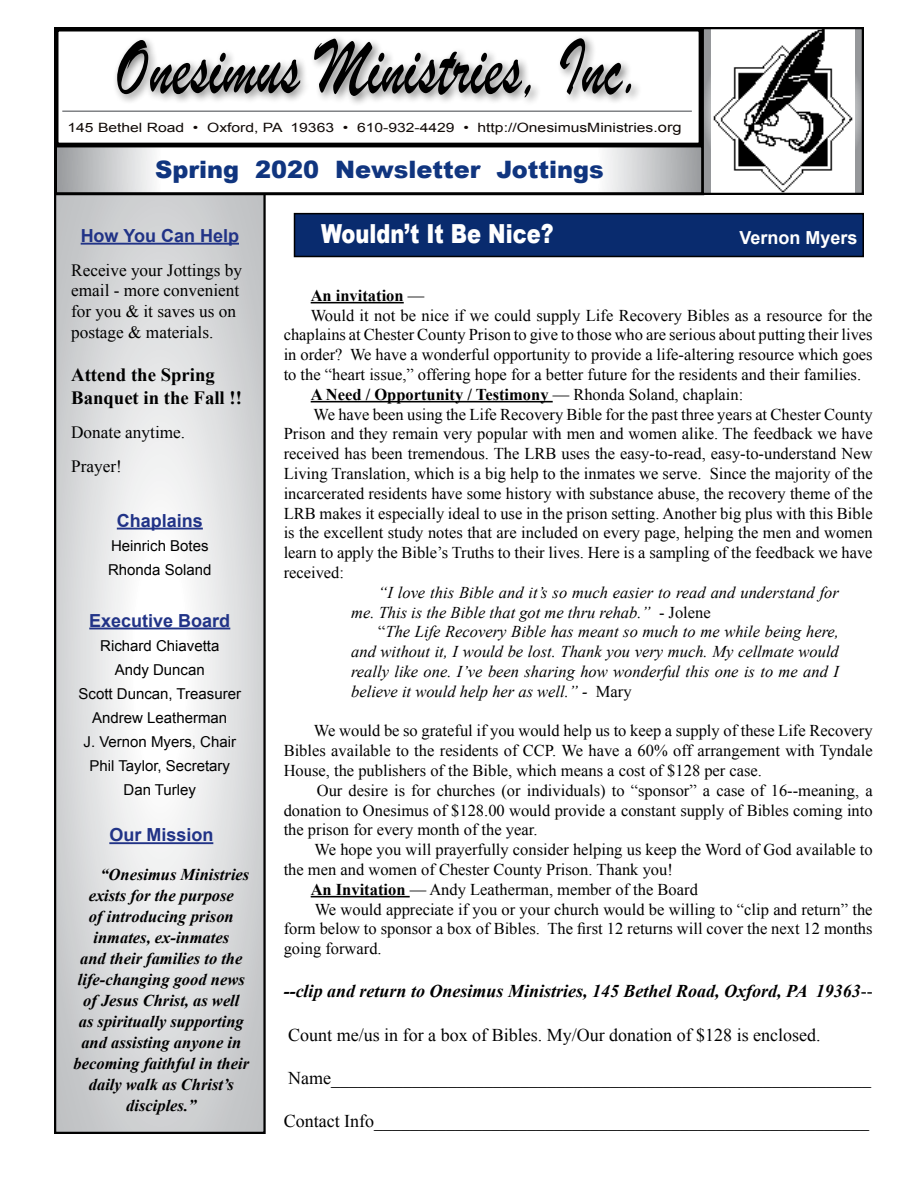
<style>
.page{position:relative;width:918px;height:1188px;background:#fff}
.page>*{position:absolute;margin:0;border:0;box-sizing:border-box;transform-origin:0 0}
.t1{font:84px "Brush Script";color:#000;scale:.73 1}
.t2{font:900 26.25px "Arial";color:#fff;scale:.8 1}
.t3{font:900 24px "Arial";color:#10357f}
.t4{font:700 18.75px/22.5px "Times New Roman";color:#000}
.t5{font:18px "Times New Roman";color:#000}
.t6{font:italic 700 18px "Times New Roman";color:#000}
.t7{font:700 18px "Arial";color:#213387}
.t8{font:700 18px "Arial";color:#fff}
.t9{font:17.25px/20.7px "Times New Roman";color:#000}
.t10{font:16.5px/19.8px "Times New Roman";color:#000;text-align:justify}
.t11{font:italic 16.5px/19.8px "Times New Roman";color:#000}
.t12{font:italic 700 16.5px "Times New Roman";color:#000}
.t13{font:700 16.5px "Times New Roman";color:#000}
.t14{font:15px/24px "Arial";color:#000}
.t15{font:12.9px "Arial";color:#100906;scale:1.22 1}
.s1{font-size:13.5px}
.s2{font-weight:400}
.s3{font-style:normal}
.s4{font-weight:700}
.s5{font-weight:400;font-style:normal}
</style>
<div class="page">
<div style="left:54px;top:27px;width:649px;height:120px;border:4px solid #000"></div>
<svg style="left:57px;top:195px;width:206px;height:936px"></svg>
<div style="left:54px;top:192px;width:212px;height:942px;border:2px solid #000"></div>
<svg style="left:58px;top:148px;width:642px;height:43px"></svg>
<div style="left:54px;top:144px;width:650px;height:51px;border:3px solid #000"></div>
<svg style="left:705px;top:30px;width:156px;height:162px;background:#a3a5a8"></svg>
<img style="left:711px;top:30px;width:143px;height:162px">
<div style="left:702px;top:27px;width:162px;height:168px;border:2px solid #000"></div>
<div style="left:112px;top:34px;width:530px;height:74px;background:#000;opacity:.49"></div>
<hr style="left:62px;top:110px;width:630px;height:2px;background:#808285">
<div style="left:295px;top:214px;width:568px;height:42px;background:#092b6e"></div>
<div style="left:294px;top:213px;width:570px;height:44px;border:2px solid #000"></div>
<hr style="left:117px;top:528px;width:86px;height:2px;background:#213387">
<hr style="left:109px;top:842px;width:104px;height:2px;background:#213387">
<hr style="left:81px;top:243px;width:158px;height:2px;background:#213387">
<hr style="left:89px;top:628px;width:141px;height:1px;background:#213387">
<hr style="left:311px;top:302px;width:93px;height:1px;background:#000">
<hr style="left:311px;top:401px;width:242px;height:1px;background:#000">
<hr style="left:311px;top:896px;width:99px;height:1px;background:#000">
<h1 class="t1" style="left:115px;top:16px;width:724px">Onesimus Ministries, Inc.</h1>
<p class="t15" style="left:68px;top:119px;width:505px">145 Bethel Road • Oxford, PA 19363 • 610-932-4429 • http://OnesimusMinistries.<span class="s1">org</span></p>
<h3 class="t3" style="left:155px;top:152px;width:450px">Spring 2020 Newsletter Jottings</h3>
<p class="t7" style="left:81px;top:223px;width:160px">How You Can Help</p>
<p class="t9" style="left:71px;top:259px;width:173px">Receive your Jottings by email - more convenient for you &amp; it saves us on postage &amp; materials.</p>
<p class="t4" style="left:71px;top:363px;width:172px">Attend the Spring<br>Banquet in the Fall !!</p>
<p class="t9" style="left:71px;top:415px;width:116px;line-height:34.2px">Donate anytime.<br>Prayer!</p>
<p class="t7" style="left:117px;top:508px;width:88px">Chaplains</p>
<p class="t14" style="left:108px;top:534px;width:105px">Heinrich Botes<br>Rhonda Soland</p>
<p class="t7" style="left:89px;top:608px;width:143px">Executive Board</p>
<p class="t14" style="left:79px;top:633px;width:164px;text-align:center">Richard Chiavetta<br>Andy Duncan<br>Scott Duncan, Treasurer<br>Andrew Leatherman<br>J. Vernon Myers, Chair<br>Phil Taylor, Secretary<br>Dan Turley</p>
<p class="t7" style="left:109px;top:823px;width:106px">Our Mission</p>
<p class="t12" style="left:100px;top:863px;width:150px">“Onesimus Ministries</p>
<p class="t12" style="left:89px;top:884px;width:147px">exists for the purpose</p>
<p class="t12" style="left:89px;top:905px;width:146px">of introducing prison</p>
<p class="t12" style="left:94px;top:926px;width:137px">inmates, ex-inmates</p>
<p class="t12" style="left:80px;top:947px;width:164px">and their families to the</p>
<p class="t12" style="left:78px;top:968px;width:168px">life-changing good news</p>
<p class="t12" style="left:83px;top:989px;width:158px">of Jesus Christ, as well</p>
<p class="t12" style="left:79px;top:1010px;width:167px">as spiritually supporting</p>
<p class="t12" style="left:81px;top:1031px;width:162px">and assisting anyone in</p>
<p class="t12" style="left:74px;top:1052px;width:177px">becoming faithful in their</p>
<p class="t12" style="left:89px;top:1073px;width:147px">daily walk as Christ’s</p>
<p class="t12" style="left:126px;top:1094px;width:72px">disciples.”</p>
<h2 class="t2" style="left:321px;top:214px;width:292px">Wouldn’t It Be Nice?</h2>
<p class="t8" style="left:740px;top:226px;width:120px">Vernon Myers</p>
<p class="t13" style="left:311px;top:284px;width:115px">An invitation <span class="s2">—</span></p>
<p class="t10" style="left:311px;top:305px;width:563px">Would it not be nice if we could supply Life Recovery Bibles as a resource for the</p>
<p class="t10" style="left:284px;top:325px;width:590px">chaplains at Chester County Prison to give to those who are serious about putting their lives</p>
<p class="t10" style="left:284px;top:345px;width:590px">in order? We have a wonderful opportunity to provide a life-altering resource which goes</p>
<p class="t10" style="left:284px;top:364px;width:579px">to the “heart issue,” offering hope for a better future for the residents and their families.</p>
<p class="t13" style="left:311px;top:383px;width:434px">A Need / Opportunity / Testimony <span class="s2">— Rhonda Soland, chaplain:</span></p>
<p class="t10" style="left:314px;top:404px;width:561px">We have been using the Life Recovery Bible for the past three years at Chester County</p>
<p class="t10" style="left:284px;top:424px;width:591px">Prison and they remain very popular with men and women alike. The feedback we have</p>
<p class="t10" style="left:284px;top:444px;width:590px">received has been tremendous. The LRB uses the easy-to-read, easy-to-understand New</p>
<p class="t10" style="left:284px;top:463px;width:590px">Living Translation, which is a big help to the inmates we serve. Since the majority of the</p>
<p class="t10" style="left:284px;top:483px;width:590px">incarcerated residents have some history with substance abuse, the recovery theme of the</p>
<p class="t10" style="left:284px;top:503px;width:591px">LRB makes it especially ideal to use in the prison setting. Another big plus with this Bible</p>
<p class="t10" style="left:284px;top:523px;width:590px">is the excellent study notes that are included on every page, helping the men and women</p>
<p class="t10" style="left:284px;top:543px;width:590px">learn to apply the Bible’s Truths to their lives. Here is a sampling of the feedback we have</p>
<p class="t10" style="left:284px;top:562px;width:62px">received:</p>
<p class="t11" style="left:351px;top:582px;width:489px;text-indent:27px">“I love this Bible and it’s so much easier to read and understand for me. This is the Bible that got me thru rehab.” <span class="s3">- Jolene</span></p>
<p class="t11" style="left:351px;top:622px;width:489px;text-align:justify;text-indent:27px"><span class="s3">“</span>The Life Recovery Bible has meant so much to me while being here, and without it, I would be lost. Thank you very much. My cellmate would really like one. I’ve been sharing how wonderful this one is to me and I believe it would help her as well.” - <span class="s3">Mary</span></p>
<p class="t10" style="left:284px;top:721px;width:591px;text-indent:30px">We would be so grateful if you would help us to keep a supply of these Life Recovery Bibles available to the residents of CCP. We have a 60% off arrangement with Tyndale House, the publishers of the Bible, which means a cost of $128 per case.</p>
<p class="t10" style="left:284px;top:780px;width:590px;text-indent:33px">Our desire is for churches (or individuals) to “sponsor” a case of 16--meaning, a donation to Onesimus of $128.00 would provide a constant supply of Bibles coming into the prison for every month of the year.</p>
<p class="t10" style="left:315px;top:840px;width:560px">We hope you will prayerfully consider helping us keep the Word of God available to</p>
<p class="t10" style="left:284px;top:859px;width:391px">the men and women of Chester County Prison. Thank you!</p>
<p class="t10" style="left:311px;top:879px;width:389px"><span class="s4">An Invitation</span> — Andy Leatherman, member of the Board</p>
<p class="t10" style="left:315px;top:899px;width:559px">We would appreciate if you or your church would be willing to “clip and return” the</p>
<p class="t10" style="left:284px;top:919px;width:590px">form below to sponsor a box of Bibles. The first 12 returns will cover the next 12 months</p>
<p class="t10" style="left:284px;top:939px;width:100px">going forward.</p>
<p class="t6" style="left:284px;top:979px;width:590px">--clip and return to Onesimus Ministries, 145 Bethel Road, Oxford, PA 19363<span class="s5">--</span></p>
<p class="t5" style="left:288px;top:1023px;width:534px">Count me/us in for a box of Bibles. My/Our donation of $128 is enclosed.</p>
<p class="t5" style="left:288px;top:1066px;width:584px">Name____________________________________________________________</p>
<p class="t5" style="left:284px;top:1109px;width:587px">Contact Info_______________________________________________________</p>
</div>
